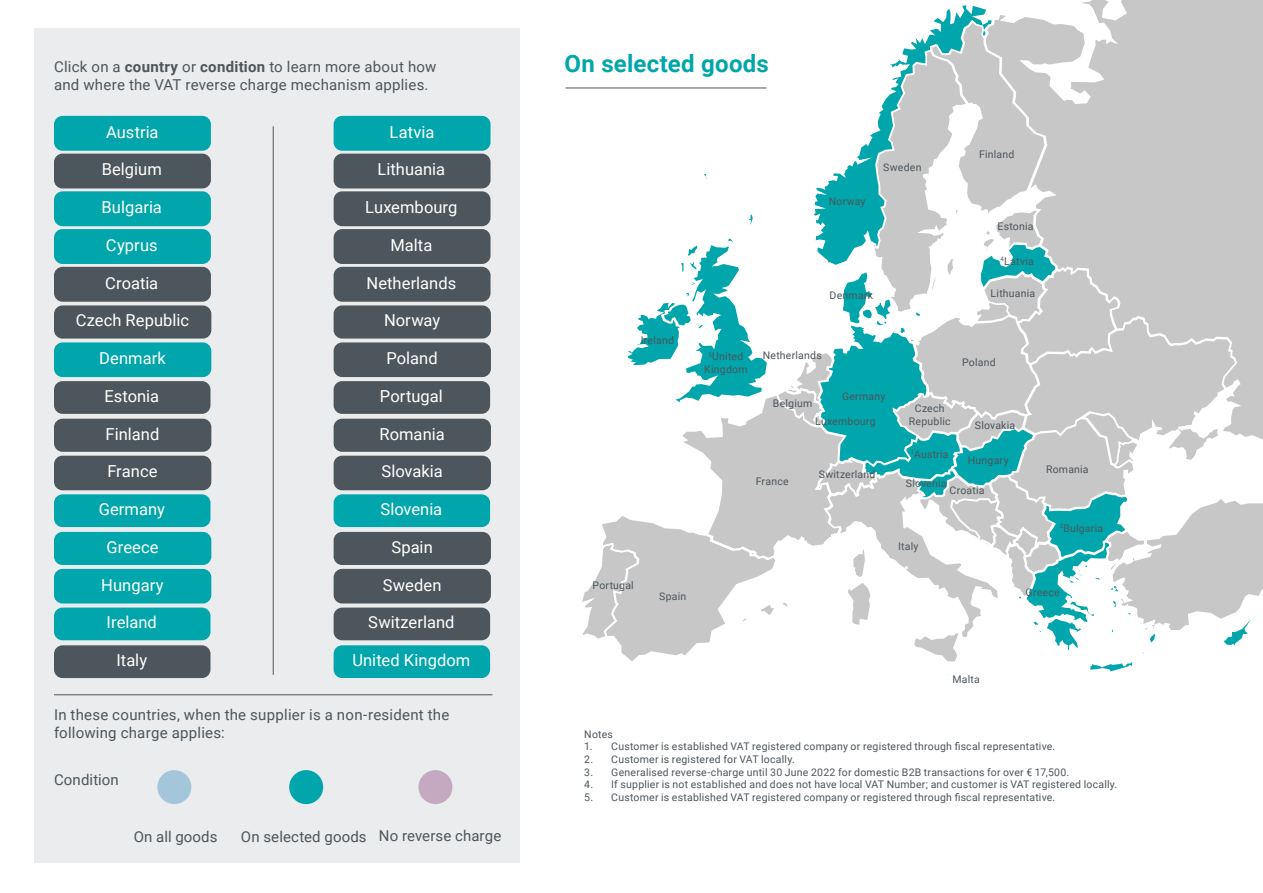
<style>
.page{position:relative;width:1263px;height:893px;background:#fff}
.page>*{position:absolute;margin:0;border:0;box-sizing:border-box;transform-origin:0 0}
.t1{font:700 24px "Roboto";letter-spacing:.01em;color:#00a6ab}
.t2{font:16.5px "Roboto";color:#fff}
.t3{font:15px/18px "Roboto";letter-spacing:.015em;color:#4c565c}
.t4{font:10.5px/12.6px "Roboto";letter-spacing:.02em;color:#4c565c;text-align:center}
.s1{font-weight:700}
</style>
<div class="page">
<div style="left:34px;top:28px;width:486px;height:835px;background:#eaecee"></div>
<hr style="left:273px;top:126px;width:1px;height:549px;background:#4c565c">
<hr style="left:54px;top:694px;width:438px;height:1px;background:#4c565c">
<div style="left:54px;top:116px;width:157px;height:35px;background:#00a6ab;border-radius:9px"></div>
<div style="left:334px;top:116px;width:156px;height:35px;background:#00a6ab;border-radius:9px"></div>
<div style="left:54px;top:154px;width:157px;height:34px;background:#4c565c;border-radius:9px"></div>
<div style="left:334px;top:154px;width:156px;height:34px;background:#4c565c;border-radius:9px"></div>
<div style="left:54px;top:191px;width:157px;height:35px;background:#00a6ab;border-radius:9px"></div>
<div style="left:334px;top:191px;width:156px;height:35px;background:#4c565c;border-radius:9px"></div>
<div style="left:54px;top:267px;width:157px;height:35px;background:#4c565c;border-radius:9px"></div>
<div style="left:334px;top:267px;width:156px;height:35px;background:#4c565c;border-radius:9px"></div>
<div style="left:54px;top:342px;width:157px;height:35px;background:#00a6ab;border-radius:9px"></div>
<div style="left:334px;top:342px;width:157px;height:35px;background:#4c565c;border-radius:9px"></div>
<div style="left:54px;top:456px;width:157px;height:34px;background:#4c565c;border-radius:9px"></div>
<div style="left:334px;top:456px;width:157px;height:34px;background:#4c565c;border-radius:9px"></div>
<div style="left:54px;top:569px;width:157px;height:34px;background:#00a6ab;border-radius:9px"></div>
<div style="left:334px;top:569px;width:157px;height:34px;background:#4c565c;border-radius:9px"></div>
<div style="left:54px;top:229px;width:157px;height:35px;background:#00a6ab;border-radius:9px"></div>
<div style="left:334px;top:229px;width:156px;height:35px;background:#4c565c;border-radius:9px"></div>
<div style="left:54px;top:305px;width:157px;height:34px;background:#4c565c;border-radius:9px"></div>
<div style="left:334px;top:305px;width:157px;height:34px;background:#4c565c;border-radius:9px"></div>
<div style="left:54px;top:419px;width:157px;height:33px;background:#4c565c;border-radius:9px"></div>
<div style="left:334px;top:419px;width:157px;height:33px;background:#4c565c;border-radius:9px"></div>
<div style="left:54px;top:532px;width:157px;height:33px;background:#00a6ab;border-radius:9px"></div>
<div style="left:334px;top:532px;width:157px;height:33px;background:#4c565c;border-radius:9px"></div>
<div style="left:54px;top:381px;width:156px;height:33px;background:#4c565c;border-radius:9px"></div>
<div style="left:334px;top:381px;width:156px;height:33px;background:#4c565c;border-radius:9px"></div>
<div style="left:54px;top:494px;width:156px;height:33px;background:#00a6ab;border-radius:9px"></div>
<div style="left:334px;top:494px;width:156px;height:33px;background:#00a6ab;border-radius:9px"></div>
<div style="left:54px;top:608px;width:156px;height:32px;background:#00a6ab;border-radius:9px"></div>
<div style="left:334px;top:608px;width:156px;height:32px;background:#4c565c;border-radius:9px"></div>
<div style="left:54px;top:645px;width:156px;height:33px;background:#4c565c;border-radius:9px"></div>
<div style="left:334px;top:645px;width:156px;height:33px;background:#00a6ab;border-radius:9px"></div>
<div style="left:157px;top:770px;width:34px;height:34px;background:#a4c6da;border-radius:50%"></div>
<div style="left:289px;top:770px;width:34px;height:34px;background:#00a6ab;border-radius:50%"></div>
<div style="left:418px;top:770px;width:34px;height:34px;background:#c4a9c1;border-radius:50%"></div>
<svg style="left:999px;top:0;width:264px;height:19px"></svg>
<svg style="left:936px;top:5px;width:51px;height:14px"></svg>
<svg style="left:581px;top:19px;width:682px;height:656px"></svg>
<hr style="left:566px;top:88px;width:200px;height:1px;background:#4c565c">
<h3 class="t3" style="left:54px;top:57px;width:384px">Click on a <span class="s1">country</span> or <span class="s1">condition</span> to learn more about how and where the VAT reverse charge mechanism applies.</h3>
<h2 class="t2" style="left:106px;top:120px;width:54px">Austria</h2>
<h2 class="t2" style="left:390px;top:120px;width:46px">Latvia</h2>
<h2 class="t2" style="left:102px;top:158px;width:62px">Belgium</h2>
<h2 class="t2" style="left:377px;top:158px;width:69px">Lithuania</h2>
<h2 class="t2" style="left:102px;top:196px;width:62px">Bulgaria</h2>
<h2 class="t2" style="left:365px;top:196px;width:94px">Luxembourg</h2>
<h2 class="t2" style="left:106px;top:233px;width:53px">Cyprus</h2>
<h2 class="t2" style="left:390px;top:233px;width:43px">Malta</h2>
<h2 class="t2" style="left:105px;top:271px;width:54px">Croatia</h2>
<h2 class="t2" style="left:366px;top:271px;width:91px">Netherlands</h2>
<h2 class="t2" style="left:76px;top:309px;width:115px">Czech Republic</h2>
<h2 class="t2" style="left:384px;top:309px;width:58px">Norway</h2>
<h2 class="t2" style="left:99px;top:347px;width:68px">Denmark</h2>
<h2 class="t2" style="left:386px;top:347px;width:53px">Poland</h2>
<h2 class="t2" style="left:104px;top:384px;width:56px">Estonia</h2>
<h2 class="t2" style="left:380px;top:384px;width:64px">Portugal</h2>
<h2 class="t2" style="left:106px;top:422px;width:55px">Finland</h2>
<h2 class="t2" style="left:380px;top:422px;width:67px">Romania</h2>
<h2 class="t2" style="left:107px;top:460px;width:52px">France</h2>
<h2 class="t2" style="left:381px;top:460px;width:63px">Slovakia</h2>
<h2 class="t2" style="left:99px;top:498px;width:68px">Germany</h2>
<h2 class="t2" style="left:380px;top:498px;width:63px">Slovenia</h2>
<h2 class="t2" style="left:106px;top:535px;width:54px">Greece</h2>
<h2 class="t2" style="left:391px;top:535px;width:43px">Spain</h2>
<h2 class="t2" style="left:101px;top:573px;width:64px">Hungary</h2>
<h2 class="t2" style="left:383px;top:573px;width:60px">Sweden</h2>
<h2 class="t2" style="left:107px;top:611px;width:52px">Ireland</h2>
<h2 class="t2" style="left:368px;top:611px;width:88px">Switzerland</h2>
<h2 class="t2" style="left:116px;top:649px;width:32px">Italy</h2>
<h2 class="t2" style="left:352px;top:649px;width:120px">United Kingdom</h2>
<h3 class="t3" style="left:54px;top:705px;width:397px">In these countries, when the supplier is a non-resident the following charge applies:</h3>
<h3 class="t3" style="left:54px;top:770px;width:66px">Condition</h3>
<h3 class="t3" style="left:134px;top:827px;width:85px">On all goods</h3>
<h3 class="t3" style="left:241px;top:826px;width:262px">On selected goods No reverse charge</h3>
<h1 class="t1" style="left:564px;top:47px;width:206px">On selected goods</h1>
<p class="t4" style="left:641px;top:334px;width:35px">Ireland</p>
<p class="t4" style="left:829px;top:195px;width:38px">Norway</p>
<p class="t4" style="left:883px;top:161px;width:40px">Sweden</p>
<p class="t4" style="left:830px;top:289px;width:45px">Denmark</p>
<p class="t4" style="left:979px;top:148px;width:37px">Finland</p>
<p class="t4" style="left:997px;top:220px;width:38px">Estonia</p>
<p class="t4" style="left:1001px;top:254px;width:35px"><sup>4</sup>Latvia</p>
<p class="t4" style="left:990px;top:287px;width:46px">Lithuania</p>
<p class="t4" style="left:704px;top:350px;width:45px"><sup>5</sup>United<br>Kingdom</p>
<p class="t4" style="left:763px;top:348px;width:61px">Netherlands</p>
<p class="t4" style="left:842px;top:389px;width:45px">Germany</p>
<p class="t4" style="left:815px;top:414px;width:62px">Luxembourg</p>
<p class="t4" style="left:773px;top:397px;width:41px">Belgium</p>
<p class="t4" style="left:756px;top:475px;width:34px">France</p>
<p class="t4" style="left:819px;top:468px;width:58px">Switzerland</p>
<p class="t4" style="left:962px;top:356px;width:35px">Poland</p>
<p class="t4" style="left:909px;top:402px;width:43px">Czech<br>Republic</p>
<p class="t4" style="left:911px;top:448px;width:39px"><sup>1</sup>Austria</p>
<p class="t4" style="left:975px;top:419px;width:42px">Slovakia</p>
<p class="t4" style="left:968px;top:454px;width:42px">Hungary</p>
<p class="t4" style="left:906px;top:476px;width:42px">Slovenia</p>
<p class="t4" style="left:949px;top:484px;width:36px">Croatia</p>
<p class="t4" style="left:898px;top:539px;width:22px">Italy</p>
<p class="t4" style="left:1046px;top:463px;width:44px">Romania</p>
<p class="t4" style="left:1060px;top:522px;width:45px"><sup>2</sup>Bulgaria</p>
<p class="t4" style="left:592px;top:578px;width:43px">Portugal</p>
<p class="t4" style="left:659px;top:590px;width:29px">Spain</p>
<p class="t4" style="left:952px;top:672px;width:29px">Malta</p>
<p class="t4" style="left:1026px;top:585px;width:36px">Greece</p>
<p class="t4" style="left:584px;top:727px;width:30px">Notes</p>
<p class="t4" style="left:584px;top:740px;width:472px">1. Customer is established VAT registered company or registered through fiscal representative.</p>
<p class="t4" style="left:584px;top:753px;width:212px">2. Customer is registered for VAT locally.</p>
<p class="t4" style="left:584px;top:765px;width:487px">3. Generalised reverse-charge until 30 June 2022 for domestic B2B transactions for over € 17,500.</p>
<p class="t4" style="left:584px;top:778px;width:534px">4. If supplier is not established and does not have local VAT Number; and customer is VAT registered locally.</p>
<p class="t4" style="left:584px;top:790px;width:472px">5. Customer is established VAT registered company or registered through fiscal representative.</p>
</div>
